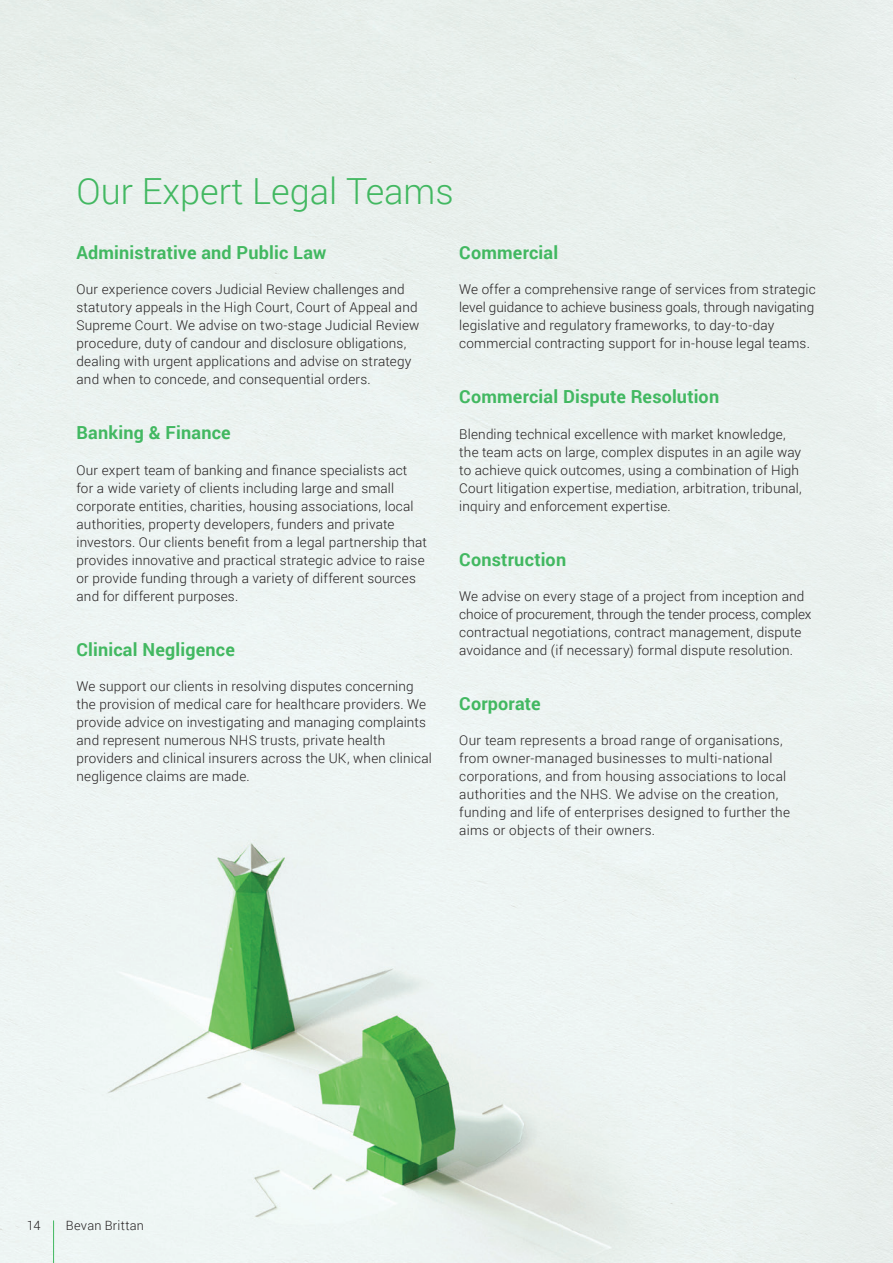
<style>
.page{position:relative;width:893px;height:1263px;background:#fff}
.page>*{position:absolute;margin:0;border:0;box-sizing:border-box;transform-origin:0 0}
.t1{font:300 36px "Roboto";color:#42b861}
.Sub_Title_No_Line{font:700 18px "Roboto";letter-spacing:.01em;color:#42b861}
.t2{font:300 13.5px/18px "Roboto";letter-spacing:.015em;color:#231f20}
.t3{font:300 12.75px "Roboto";letter-spacing:.02em;color:#231f20}
</style>
<div class="page">
<img style="left:0;top:0;width:723px;height:1263px">
<hr style="left:53px;top:1220px;width:1px;height:43px;background:#42b861">
<p class="t1" style="left:77px;top:166px;width:379px">Our Expert Legal Teams</p>
<p class="Sub_Title_No_Line" style="left:77px;top:240px;width:251px">Administrative and Public Law</p>
<p class="t2" style="left:77px;top:280px;width:344px">Our experience covers Judicial Review challenges and statutory appeals in the High Court, Court of Appeal and Supreme Court. We advise on two-stage Judicial Review procedure, duty of candour and disclosure obligations, dealing with urgent applications and advise on strategy and when to concede, and consequential orders.</p>
<p class="Sub_Title_No_Line" style="left:77px;top:420px;width:156px">Banking &amp; Finance</p>
<p class="t2" style="left:77px;top:460px;width:352px">Our expert team of banking and finance specialists act for a wide variety of clients including large and small corporate entities, charities, housing associations, local authorities, property developers, funders and private investors. Our clients benefit from a legal partnership that provides innovative and practical strategic advice to raise or provide funding through a variety of different sources and for different purposes.</p>
<p class="Sub_Title_No_Line" style="left:77px;top:636px;width:160px">Clinical Negligence</p>
<p class="t2" style="left:77px;top:676px;width:357px">We support our clients in resolving disputes concerning the provision of medical care for healthcare providers. We provide advice on investigating and managing complaints and represent numerous NHS trusts, private health providers and clinical insurers across the UK, when clinical negligence claims are made.</p>
<p class="Sub_Title_No_Line" style="left:459px;top:240px;width:101px">Commercial</p>
<p class="t2" style="left:459px;top:280px;width:358px">We offer a comprehensive range of services from strategic level guidance to achieve business goals, through navigating legislative and regulatory frameworks, to day-to-day commercial contracting support for in-house legal teams.</p>
<p class="Sub_Title_No_Line" style="left:459px;top:384px;width:261px">Commercial Dispute Resolution</p>
<p class="t2" style="left:459px;top:424px;width:344px">Blending technical excellence with market knowledge, the team acts on large, complex disputes in an agile way to achieve quick outcomes, using a combination of High Court litigation expertise, mediation, arbitration, tribunal, inquiry and enforcement expertise.</p>
<p class="Sub_Title_No_Line" style="left:459px;top:546px;width:108px">Construction</p>
<p class="t2" style="left:459px;top:586px;width:354px">We advise on every stage of a project from inception and choice of procurement, through the tender process, complex contractual negotiations, contract management, dispute avoidance and (if necessary) formal dispute resolution.</p>
<p class="Sub_Title_No_Line" style="left:459px;top:690px;width:83px">Corporate</p>
<p class="t2" style="left:459px;top:730px;width:332px">Our team represents a broad range of organisations, from owner-managed businesses to multi-national corporations, and from housing associations to local authorities and the NHS. We advise on the creation, funding and life of enterprises designed to further the aims or objects of their owners.</p>
<p class="t3" style="left:27px;top:1216px;width:15px">14</p>
<p class="t3" style="left:66px;top:1216px;width:80px">Bevan Brittan</p>
</div>
